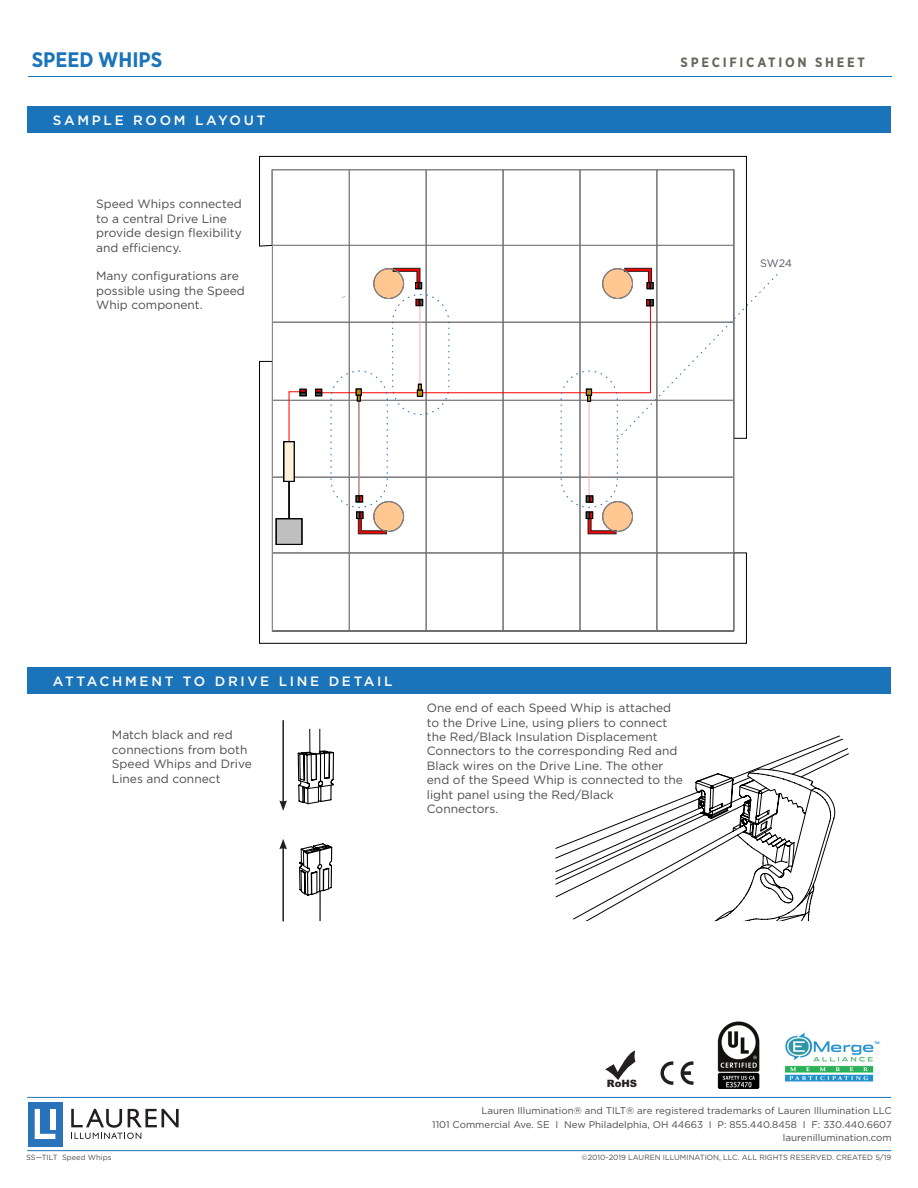
<style>
.page{position:relative;width:918px;height:1188px;background:#fff}
.page>*{position:absolute;margin:0;border:0;box-sizing:border-box;transform-origin:0 0}
.Body{font:700 21px "Gotham Narrow";color:#1b74ba}
.t1{font:500 13.5px "Gotham";letter-spacing:.2em;color:#fff}
.Body-2{font:700 13.5px "Gotham Narrow";letter-spacing:.2em;color:#676559}
.Captions{font:12px/14.4px "Gotham";color:#4b4c4d}
.Captions-2{font:10.8px "Gotham";color:#545966}
.t2{font:900 10.05px "Arial";color:#231f20}
.t3{font:9.75px/13.5px "Gotham";color:#4b4c4d;text-align:right}
.t4{font:7.5px "Gotham";color:#4b4c4d}
</style>
<div class="page">
<div style="left:28px;top:1102px;width:35px;height:44px;background:#2873ba"></div>
<svg style="left:35px;top:1109px;width:20px;height:30px"></svg>
<div style="left:50px;top:1109px;width:5px;height:21px;background:#fff"></div>
<svg style="left:71px;top:1109px;width:108px;height:30px"></svg>
<hr style="left:27px;top:1097px;width:864px;height:1px;background:#1b74ba">
<hr style="left:27px;top:1150px;width:864px;height:1px;background:#1b74ba">
<hr style="left:28px;top:76px;width:864px;height:1px;background:#1b74ba">
<img style="left:717px;top:1021px;width:43px;height:68px">
<img style="left:785px;top:1032px;width:95px;height:50px">
<svg style="left:661px;top:1061px;width:12px;height:24px"></svg>
<svg style="left:681px;top:1061px;width:12px;height:24px"></svg>
<svg style="left:605px;top:1051px;width:31px;height:29px"></svg>
<div style="left:27px;top:106px;width:864px;height:27px;background:#1b74ba"></div>
<div style="left:27px;top:667px;width:864px;height:27px;background:#1b74ba"></div>
<svg style="left:556px;top:735px;width:288px;height:186px"></svg>
<svg style="left:695px;top:743px;width:154px;height:178px"></svg>
<svg style="left:297px;top:729px;width:37px;height:192px"></svg>
<hr style="left:282px;top:720px;width:2px;height:83px;background:#231f20">
<svg style="left:279px;top:800px;width:8px;height:11px"></svg>
<hr style="left:282px;top:847px;width:2px;height:74px;background:#231f20">
<svg style="left:279px;top:839px;width:8px;height:10px"></svg>
<svg style="left:259px;top:156px;width:488px;height:488px"></svg>
<hr style="left:272px;top:553px;width:462px;height:1px;background:#8f8f94">
<hr style="left:272px;top:477px;width:462px;height:1px;background:#8f8f94">
<hr style="left:272px;top:400px;width:462px;height:1px;background:#8f8f94">
<hr style="left:272px;top:322px;width:462px;height:1px;background:#8f8f94">
<hr style="left:272px;top:245px;width:462px;height:1px;background:#8f8f94">
<hr style="left:349px;top:170px;width:1px;height:461px;background:#8f8f94">
<hr style="left:426px;top:170px;width:1px;height:461px;background:#8f8f94">
<hr style="left:503px;top:170px;width:1px;height:461px;background:#8f8f94">
<hr style="left:580px;top:170px;width:1px;height:461px;background:#8f8f94">
<hr style="left:657px;top:170px;width:1px;height:461px;background:#8f8f94">
<hr style="left:733px;top:170px;width:1px;height:461px;background:#8f8f94">
<hr style="left:272px;top:631px;width:462px;height:1px;background:#8f8f94">
<hr style="left:272px;top:170px;width:1px;height:461px;background:#8f8f94">
<hr style="left:272px;top:169px;width:462px;height:1px;background:#8f8f94">
<svg style="left:288px;top:389px;width:19px;height:53px"></svg>
<div style="left:276px;top:519px;width:26px;height:25px;background:#bfbfbf"></div>
<div style="left:276px;top:518px;width:26px;height:27px;border:1px solid #000"></div>
<div style="left:284px;top:442px;width:10px;height:39px;background:#fff2db"></div>
<div style="left:284px;top:441px;width:11px;height:41px;border:1px solid #000"></div>
<hr style="left:289px;top:481px;width:1px;height:38px;background:#000">
<svg style="left:315px;top:268px;width:463px;height:267px"></svg>
<p class="Body" style="left:32px;top:46px;width:132px">SPEED WHIPS</p>
<p class="Body-2" style="left:681px;top:54px;width:186px">SPECIFICATION SHEET</p>
<p class="t1" style="left:53px;top:112px;width:214px">SAMPLE ROOM LAYOUT</p>
<p class="Captions" style="left:96px;top:197px;width:147px">Speed Whips connected to a central Drive Line provide design flexibility and efficiency.</p>
<p class="Captions" style="left:96px;top:269px;width:150px">Many configurations are possible using the Speed<br>Whip component.</p>
<p class="Captions-2" style="left:760px;top:257px;width:34px">SW24</p>
<p class="t1" style="left:53px;top:673px;width:341px">ATTACHMENT TO DRIVE LINE DETAIL</p>
<p class="Captions" style="left:112px;top:728px;width:122px">Match black and red</p>
<p class="Captions" style="left:112px;top:742px;width:141px">connections from both<br>Speed Whips and Drive<br>Lines and connect</p>
<p class="Captions" style="left:427px;top:701px;width:258px">One end of each Speed Whip is attached to the Drive Line, using pliers to connect the Red/Black Insulation Displacement Connectors to the corresponding Red and Black wires on the Drive Line. The other end of the Speed Whip is connected to the light panel using the Red/Black</p>
<p class="Captions" style="left:427px;top:802px;width:73px">Connectors.</p>
<p class="t2" style="left:607px;top:1076px;width:32px">RoHS</p>
<p class="t3" style="left:432px;top:1104px;width:461px">Lauren Illumination® and TILT® are registered trademarks of Lauren Illumination LLC<br>1101 Commercial Ave. SE I New Philadelphia, OH 44663 I P: 855.440.8458 I F: 330.440.6607 laurenillumination.com</p>
<p class="t4" style="left:26px;top:1153px;width:87px">SS—TILT Speed Whips</p>
<p class="t4" style="left:582px;top:1153px;width:311px">©2010-2019 LAUREN ILLUMINATION, LLC. ALL RIGHTS RESERVED. CREATED 5/19</p>
</div>
